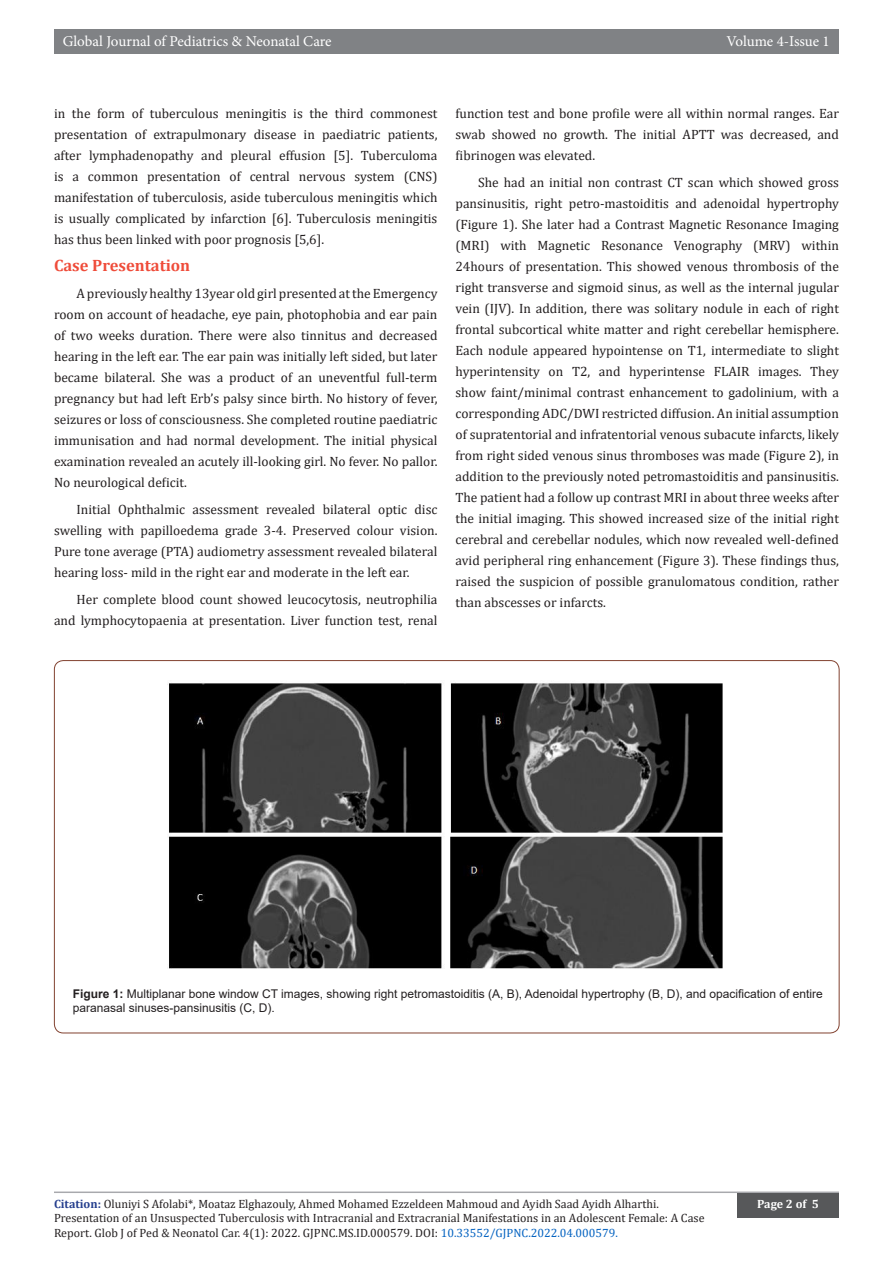
<style>
.page{position:relative;width:893px;height:1263px;background:#fff}
.page>*{position:absolute;margin:0;border:0;box-sizing:border-box;transform-origin:0 0}
.t1{font:700 16.5px "Cambria";color:#ef4c3a}
.t2{font:15px "Minion Pro";letter-spacing:-.005em;color:#fff}
.t3{font:13.5px/21px "Cambria";color:#231f20;text-align:justify}
.t4{font:12px/14.4px "Cambria";color:#231f20}
.t5{font:12px/14.4px "Arial";color:#231f20}
.t6{font:700 12px "Cambria";color:#fff}
.s1{font-weight:700}
.s2{font-weight:700;color:#253f8e}
.s3{color:#0563c1}
</style>
<div class="page">
<div style="left:54px;top:29px;width:785px;height:25px;background:#808285"></div>
<hr style="left:54px;top:1191px;width:785px;height:2px;background:#a8a9ad">
<div style="left:737px;top:1193px;width:102px;height:24px;background:#57585a"></div>
<img style="left:168px;top:683px;width:555px;height:286px">
<p class="t2" style="left:63px;top:31px;width:270px">Global Journal of Pediatrics &amp; Neonatal Care</p>
<p class="t2" style="left:726px;top:31px;width:105px">Volume 4-Issue 1</p>
<p class="t3" style="left:54px;top:103px;width:385px">in the form of tuberculous meningitis is the third commonest presentation of extrapulmonary disease in paediatric patients, after lymphadenopathy and pleural effusion [5]. Tuberculoma is a common presentation of central nervous system (CNS) manifestation of tuberculosis, aside tuberculous meningitis which is usually complicated by infarction [6]. Tuberculosis meningitis has thus been linked with poor prognosis [5,6].</p>
<p class="t1" style="left:54px;top:254px;width:138px">Case Presentation</p>
<p class="t3" style="left:54px;top:283px;width:385px;text-indent:22px">A previously healthy 13year old girl presented at the Emergency room on account of headache, eye pain, photophobia and ear pain of two weeks duration. There were also tinnitus and decreased hearing in the left ear. The ear pain was initially left sided, but later became bilateral. She was a product of an uneventful full-term pregnancy but had left Erb’s palsy since birth. No history of fever, seizures or loss of consciousness. She completed routine paediatric immunisation and had normal development. The initial physical examination revealed an acutely ill-looking girl. No fever. No pallor.<br>No neurological deficit.</p>
<p class="t3" style="left:54px;top:499px;width:385px;text-indent:22px">Initial Ophthalmic assessment revealed bilateral optic disc swelling with papilloedema grade 3-4. Preserved colour vision.<br>Pure tone average (PTA) audiometry assessment revealed bilateral hearing loss- mild in the right ear and moderate in the left ear.</p>
<p class="t3" style="left:54px;top:589px;width:385px;text-align:right">Her complete blood count showed leucocytosis, neutrophilia and lymphocytopaenia at presentation. Liver function test, renal</p>
<p class="t3" style="left:455px;top:103px;width:385px">function test and bone profile were all within normal ranges. Ear swab showed no growth. The initial APTT was decreased, and fibrinogen was elevated.</p>
<p class="t3" style="left:455px;top:172px;width:385px;text-indent:22px">She had an initial non contrast CT scan which showed gross pansinusitis, right petro-mastoiditis and adenoidal hypertrophy (Figure 1). She later had a Contrast Magnetic Resonance Imaging (MRI) with Magnetic Resonance Venography (MRV) within 24hours of presentation. This showed venous thrombosis of the right transverse and sigmoid sinus, as well as the internal jugular vein (IJV). In addition, there was solitary nodule in each of right frontal subcortical white matter and right cerebellar hemisphere.<br>Each nodule appeared hypointense on T1, intermediate to slight hyperintensity on T2, and hyperintense FLAIR images. They show faint/minimal contrast enhancement to gadolinium, with a corresponding ADC/DWI restricted diffusion. An initial assumption of supratentorial and infratentorial venous subacute infarcts, likely from right sided venous sinus thromboses was made (Figure 2), in addition to the previously noted petromastoiditis and pansinusitis.<br>The patient had a follow up contrast MRI in about three weeks after the initial imaging. This showed increased size of the initial right cerebral and cerebellar nodules, which now revealed well-defined avid peripheral ring enhancement (Figure 3). These findings thus, raised the suspicion of possible granulomatous condition, rather than abscesses or infarcts.</p>
<p class="t5" style="left:73px;top:986px;width:752px"><span class="s1">Figure 1:</span> Multiplanar bone window CT images, showing right petromastoiditis (A, B), Adenoidal hypertrophy (B, D), and opacification of entire paranasal sinuses-pansinusitis (C, D).</p>
<p class="t4" style="left:54px;top:1196px;width:652px"><span class="s2">Citation:</span> Oluniyi S Afolabi*, Moataz Elghazouly, Ahmed Mohamed Ezzeldeen Mahmoud and Ayidh Saad Ayidh Alharthi.<br>Presentation of an Unsuspected Tuberculosis with Intracranial and Extracranial Manifestations in an Adolescent Female: A Case<br>Report. Glob J of Ped &amp; Neonatol Car. 4(1): 2022. GJPNC.MS.ID.000579. DOI: <span class="s3">10.33552/GJPNC.2022.04.000579.</span></p>
<p class="t6" style="left:757px;top:1196px;width:63px">Page 2 of 5</p>
</div>
